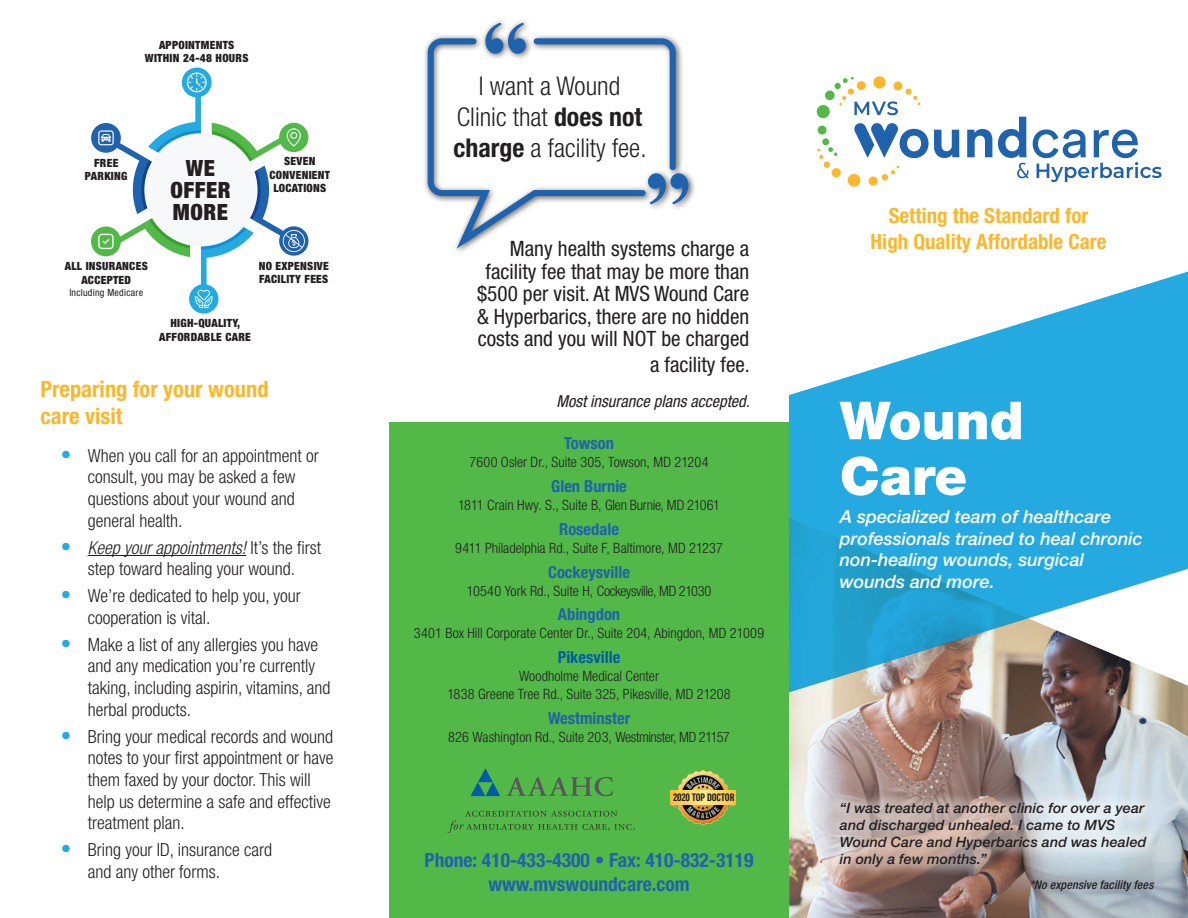
<style>
.page{position:relative;width:1188px;height:918px;background:#fff}
.page>*{position:absolute;margin:0;border:0;box-sizing:border-box;transform-origin:0 0}
.t1{font:800 86.25px "Times New Roman";color:#1f62ad}
.t2{font:900 52.5px/55.5px "Helvetica Neue LT Std";color:#fff}
.t3{font:300 condensed 25.95px/31px "Helvetica Neue LT Std";color:#231f20;text-align:center}
.t4{font:700 condensed 22.5px/27px "Helvetica Neue LT Std";color:#fbb72d}
.t5{font:900 condensed 22.35px/21.9px "Helvetica Neue LT Std";letter-spacing:.025em;color:#231f20;text-align:center}
.t6{font:condensed 21.15px/22.5px "Helvetica Neue LT Std";color:#231f20;text-align:right}
.t7{font:700 condensed 21px/25.2px "Helvetica Neue LT Std";color:#fbb72d;text-align:center}
.t8{font:700 condensed 19.5px/23.4px "Helvetica Neue LT Std";color:#1f62ad;text-align:center}
.t9{font:300 condensed 18px/21.6px "Helvetica Neue LT Std";color:#231f20}
.t10{font:italic 500 18px/21.6px "Helvetica Neue LT Std";color:#fff}
.t11{font:700 condensed 16.5px "Helvetica Neue LT Std";color:#1f62ad}
.t12{font:italic condensed 16.5px "Helvetica Neue LT Std";color:#231f20}
.t13{font:700 condensed 16.5px "Helvetica Neue LT Std";color:#015ca6}
.t14{font:300 condensed 14.25px "Helvetica Neue LT Std";color:#231f20}
.t15{font:italic 500 14.25px/17.1px "Helvetica Neue LT Std";letter-spacing:.015em;color:#231f20}
.t16{font:italic 500 condensed 12px "Helvetica Neue LT Std";letter-spacing:.01em;color:#231f20}
.t17{font:900 condensed 11.4px/13.6px "Helvetica Neue LT Std";letter-spacing:.025em;color:#231f20;text-align:center}
.t18{font:condensed 9.9px "Helvetica Neue LT Std";letter-spacing:.025em;color:#231f20}
.t19{font:500 9.9px "Balboa";letter-spacing:-.015em;color:#231f20}
.s1{font-size:21px;color:#24aae1}
.s2{font-style:italic}
.s3{font-weight:700}
</style>
<div class="page">
<hr style="left:88px;top:555px;width:158px;height:1px;background:#231f20">
<img style="left:789px;top:782px;width:399px;height:136px">
<svg style="left:789px;top:271px;width:399px;height:507px;fill:#24aae1"></svg>
<div style="left:826px;top:788px;width:334px;height:92px;background:#fff;opacity:.41"></div>
<div style="left:389px;top:422px;width:400px;height:496px;background:#52b949"></div>
<div style="left:423px;top:19px;width:273px;height:237px;background:#231f20;opacity:.75"></div>
<svg style="left:649px;top:35px;width:30px;height:138px"></svg>
<svg style="left:428px;top:35px;width:221px;height:214px"></svg>
<svg style="left:470px;top:768px;width:30px;height:28px"></svg>
<svg style="left:506px;top:777px;width:107px;height:19px"></svg>
<svg style="left:448px;top:811px;width:187px;height:22px"></svg>
<img style="left:671px;top:771px;width:64px;height:53px">
<svg style="left:671px;top:791px;width:64px;height:13px"></svg>
<svg style="left:91px;top:68px;width:218px;height:246px"></svg>
<svg style="left:847px;top:174px;width:14px;height:13px"></svg>
<div style="left:823px;top:161px;width:7px;height:7px;background:#fbb72d;border-radius:50%"></div>
<svg style="left:831px;top:168px;width:10px;height:10px"></svg>
<div style="left:881px;top:174px;width:7px;height:7px;background:#fbb72d;border-radius:3px"></div>
<svg style="left:868px;top:176px;width:10px;height:10px"></svg>
<svg style="left:891px;top:165px;width:8px;height:10px"></svg>
<svg style="left:934px;top:130px;width:25px;height:28px"></svg>
<svg style="left:967px;top:129px;width:25px;height:28px"></svg>
<svg style="left:817px;top:77px;width:111px;height:82px"></svg>
<svg style="left:998px;top:117px;width:164px;height:65px"></svg>
<p class="t17" style="left:145px;top:38px;width:105px">APPOINTMENTS<br>WITHIN 24-48 HOURS</p>
<p class="t17" style="left:85px;top:155px;width:44px">FREE<br>PARKING</p>
<p class="t5" style="left:170px;top:157px;width:62px">WE<br>OFFER<br>MORE</p>
<p class="t17" style="left:270px;top:154px;width:62px">SEVEN<br>CONVENIENT<br>LOCATIONS</p>
<p class="t17" style="left:65px;top:259px;width:85px">ALL INSURANCES<br>ACCEPTED</p>
<p class="t18" style="left:69px;top:287px;width:75px">Including Medicare</p>
<p class="t17" style="left:259px;top:259px;width:71px;text-align:left">NO EXPENSIVE<br>FACILITY FEES</p>
<p class="t17" style="left:170px;top:316px;width:71px">HIGH-QUALITY,</p>
<p class="t17" style="left:159px;top:330px;width:93px">AFFORDABLE CARE</p>
<p class="t4" style="left:40px;top:376px;width:230px">Preparing for your wound care visit</p>
<p class="t9" style="left:88px;top:445px;width:233px;text-indent:-27px"><span class="s1">•</span> When you call for an appointment or consult, you may be asked a few questions about your wound and general health.</p>
<p class="t9" style="left:61px;top:536px;width:262px;text-align:center"><span class="s1">•</span> <span class="s2">Keep your appointments!</span> It’s the first step toward healing your wound.</p>
<p class="t9" style="left:88px;top:585px;width:215px;text-indent:-27px"><span class="s1">•</span> We’re dedicated to help you, your cooperation is vital.</p>
<p class="t9" style="left:88px;top:634px;width:244px;text-indent:-27px"><span class="s1">•</span> Make a list of any allergies you have and any medication you’re currently taking, including aspirin, vitamins, and herbal products.</p>
<p class="t9" style="left:88px;top:725px;width:247px;text-indent:-27px"><span class="s1">•</span> Bring your medical records and wound notes to your first appointment or have them faxed by your doctor. This will help us determine a safe and effective treatment plan.</p>
<p class="t9" style="left:88px;top:839px;width:186px;text-indent:-27px"><span class="s1">•</span> Bring your ID, insurance card and any other forms.</p>
<p class="t1" style="left:482px;top:1px;width:49px">“</p>
<p class="t3" style="left:453px;top:70px;width:195px">I want a Wound<br>Clinic that <span class="s3">does not charge</span> a facility fee.</p>
<p class="t1" style="left:692px;top:226px;width:49px;rotate:-180deg">“</p>
<p class="t6" style="left:477px;top:237px;width:274px">Many health systems charge a facility fee that may be more than $500 per visit. At MVS Wound Care &amp; Hyperbarics, there are no hidden costs and you will NOT be charged</p>
<p class="t6" style="left:650px;top:353px;width:101px">a facility fee.</p>
<p class="t12" style="left:556px;top:392px;width:195px">Most insurance plans accepted.</p>
<p class="t11" style="left:564px;top:434px;width:51px">Towson</p>
<p class="t14" style="left:470px;top:454px;width:240px">7600 Osler Dr., Suite 305, Towson, MD 21204</p>
<p class="t11" style="left:551px;top:476px;width:77px">Glen Burnie</p>
<p class="t14" style="left:458px;top:497px;width:264px">1811 Crain Hwy. S., Suite B, Glen Burnie, MD 21061</p>
<p class="t11" style="left:559px;top:519px;width:61px">Rosedale</p>
<p class="t14" style="left:455px;top:540px;width:269px">9411 Philadelphia Rd., Suite F, Baltimore, MD 21237</p>
<p class="t11" style="left:548px;top:562px;width:83px">Cockeysville</p>
<p class="t14" style="left:467px;top:582px;width:246px">10540 York Rd., Suite H, Cockeysville, MD 21030</p>
<p class="t11" style="left:558px;top:605px;width:64px">Abingdon</p>
<p class="t14" style="left:414px;top:625px;width:352px">3401 Box Hill Corporate Center Dr., Suite 204, Abingdon, MD 21009</p>
<p class="t13" style="left:558px;top:647px;width:64px">Pikesville</p>
<p class="t14" style="left:519px;top:668px;width:141px">Woodholme Medical Center</p>
<p class="t14" style="left:447px;top:686px;width:285px">1838 Greene Tree Rd., Suite 325, Pikesville, MD 21208</p>
<p class="t11" style="left:548px;top:708px;width:84px">Westminster</p>
<p class="t14" style="left:448px;top:729px;width:283px">826 Washington Rd., Suite 203, Westminster, MD 21157</p>
<p class="t19" style="left:673px;top:792px;width:63px">2020 TOP DOCTOR</p>
<p class="t8" style="left:425px;top:848px;width:330px">Phone: 410-433-4300 • Fax: 410-832-3119 www.mvswoundcare.com</p>
<p class="t7" style="left:871px;top:203px;width:237px">Setting the Standard for<br>High Quality Affordable Care</p>
<p class="t2" style="left:840px;top:393px;width:185px">Wound<br>Care</p>
<p class="t10" style="left:840px;top:506px;width:304px">A specialized team of healthcare professionals trained to heal chronic non-healing wounds, surgical wounds and more.</p>
<p class="t15" style="left:840px;top:799px;width:308px">“I was treated at another clinic for over a year and discharged unhealed. I came to MVS Wound Care and Hyperbarics and was healed in only a few months.”</p>
<p class="t16" style="left:1030px;top:877px;width:125px">*No expensive facility fees</p>
</div>
